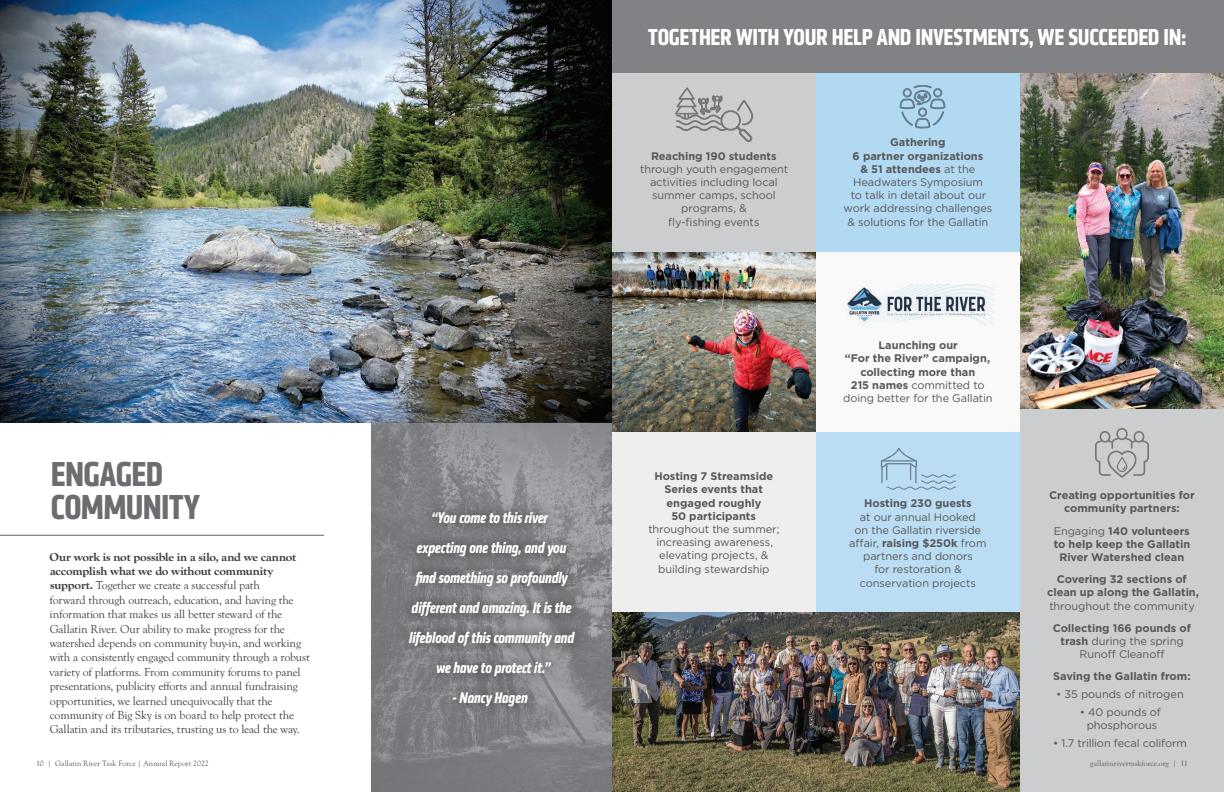
<style>
.page{position:relative;width:1224px;height:792px;background:#fff}
.page>*{position:absolute;margin:0;border:0;box-sizing:border-box;transform-origin:0 0}
.t1{font:700 36px/34px "Klavika Condensed";letter-spacing:-.02em;color:#6c6d70}
.t2{font:700 24px "Klavika Condensed";letter-spacing:-.015em;color:#fff}
.t3{font:italic 700 16px/30px "Klavika Condensed";letter-spacing:-.01em;color:#fff;text-align:center}
.t4{font:12px/14.4px "Goudy Old Sty";letter-spacing:-.015em;color:#3e3e3f}
.t5{font:11px/13.2px "Gotham";letter-spacing:-.01em;color:#57585a;text-align:center}
.t6{font:700 11px/13.2px "Gotham";letter-spacing:-.005em;color:#57585a;text-align:center}
.t7{font:8px "Goudy Old Sty";letter-spacing:.005em;color:#57585a}
.s1{font-weight:700;font-stretch:expanded}
.s2{font-weight:700}
.s3{font-weight:400}
</style>
<div class="page">
<div style="left:612px;top:0;width:612px;height:792px;background:#cccdcf"></div>
<div style="left:612px;top:432px;width:408px;height:180px;background:#baddf4"></div>
<div style="left:612px;top:252px;width:408px;height:180px;background:#f9f9f9"></div>
<div style="left:612px;top:0;width:408px;height:252px;background:#b2d9f2"></div>
<img style="left:0;top:0;width:612px;height:423px">
<svg style="left:372px;top:423px;width:240px;height:369px;background:#848689"></svg>
<div style="left:397px;top:501px;width:190px;height:218px;background:#231f20;opacity:.75"></div>
<div style="left:612px;top:0;width:204px;height:252px;background:#cccdcf"></div>
<div style="left:612px;top:432px;width:204px;height:180px;background:#eeeeef"></div>
<img style="left:612px;top:252px;width:204px;height:180px">
<img style="left:1020px;top:72px;width:204px;height:336px">
<hr style="left:0;top:535px;width:324px;height:1px;background:#636366">
<img style="left:612px;top:612px;width:408px;height:180px">
<svg style="left:675px;top:87px;width:78px;height:55px"></svg>
<svg style="left:881px;top:448px;width:75px;height:42px"></svg>
<svg style="left:1095px;top:428px;width:54px;height:50px"></svg>
<svg style="left:900px;top:85px;width:45px;height:43px"></svg>
<img style="left:847px;top:285px;width:147px;height:40px">
<div style="left:612px;top:0;width:612px;height:72px;background:#808285"></div>
<h1 class="t1" style="left:51px;top:457px;width:151px">ENGAGED<br>COMMUNITY</h1>
<p class="t4" style="left:50px;top:550px;width:262px"><span class="s1">Our work is not possible in a silo, and we cannot accomplish what we do without community support.</span> Together we create a successful path<br>forward through outreach, education, and having the information that makes us all better steward of the Gallatin River. Our ability to make progress for the watershed depends on community buy-in, and working with a consistently engaged community through a robust variety of platforms. From community forums to panel presentations, publicity efforts and annual fundraising opportunities, we learned unequivocally that the community of Big Sky is on board to help protect the Gallatin and its tributaries, trusting us to lead the way.</p>
<p class="t7" style="left:36px;top:759px;width:174px">10 | Gallatin River Task Force | Annual Report 2022</p>
<h3 class="t3" style="left:409px;top:503px;width:167px">“You come to this river expecting one thing, and you find something so profoundly different and amazing. It is the lifeblood of this community and we have to protect it.”</h3>
<h3 class="t3" style="left:452px;top:683px;width:77px">- Nancy Hagen</h3>
<h2 class="t2" style="left:648px;top:22px;width:540px">TOGETHER WITH YOUR HELP AND INVESTMENTS, WE SUCCEEDED IN:</h2>
<p class="t6" style="left:651px;top:149px;width:127px">Reaching 190 students</p>
<p class="t5" style="left:640px;top:162px;width:150px">through youth engagement activities including local summer camps, school programs, &amp;<br>fly-fishing events</p>
<p class="t6" style="left:654px;top:470px;width:120px">Hosting 7 Streamside<br>Series events that engaged roughly<br>50 participants</p>
<p class="t5" style="left:648px;top:522px;width:133px">throughout the summer; increasing awareness, elevating projects, &amp; building stewardship</p>
<p class="t5" style="left:844px;top:136px;width:150px"><span class="s2">Gathering<br>6 partner organizations<br>&amp; 51 attendees</span> at the<br>Headwaters Symposium<br>to talk in detail about our work addressing challenges &amp; solutions for the Gallatin</p>
<p class="t6" style="left:843px;top:339px;width:151px">Launching our<br>“For the River” campaign, collecting more than<br>215 names <span class="s3">committed to doing better for the Gallatin</span></p>
<p class="t6" style="left:864px;top:497px;width:109px">Hosting 230 guests</p>
<p class="t5" style="left:849px;top:510px;width:139px">at our annual Hooked<br>on the Gallatin riverside affair, <span class="s2">raising $250k</span> from partners and donors<br>for restoration &amp; conservation projects</p>
<p class="t6" style="left:1049px;top:489px;width:147px">Creating opportunities for community partners:</p>
<p class="t6" style="left:1054px;top:524px;width:138px"><span class="s3">Engaging</span> 140 volunteers to help keep the Gallatin<br>River Watershed clean</p>
<p class="t6" style="left:1047px;top:573px;width:153px">Covering 32 sections of clean up along the Gallatin,</p>
<p class="t5" style="left:1049px;top:599px;width:147px">throughout the community</p>
<p class="t5" style="left:1053px;top:621px;width:140px"><span class="s2">Collecting 166 pounds of trash</span> during the spring<br>Runoff Cleanoff</p>
<p class="t6" style="left:1053px;top:670px;width:139px">Saving the Gallatin from:</p>
<p class="t5" style="left:1056px;top:687px;width:129px">• 35 pounds of nitrogen</p>
<p class="t5" style="left:1080px;top:705px;width:83px">• 40 pounds of phosphorous</p>
<p class="t5" style="left:1053px;top:736px;width:135px">• 1.7 trillion fecal coliform</p>
<p class="t7" style="left:1090px;top:759px;width:99px">gallatinrivertaskforce.org | 11</p>
</div>
